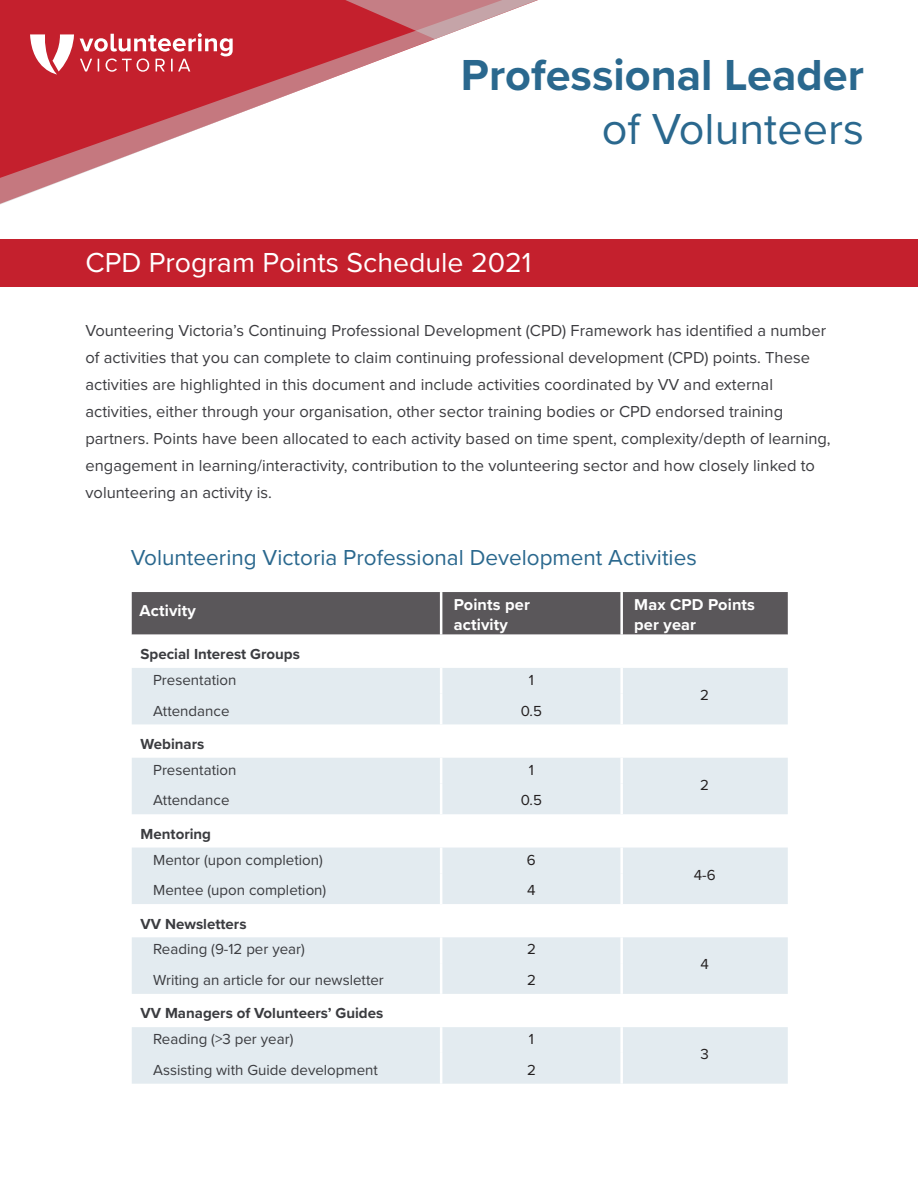
<style>
.page{position:relative;width:918px;height:1188px;background:#fff}
.page>*{position:absolute;margin:0;border:0;box-sizing:border-box;transform-origin:0 0}
.t1{font:700 45px "Proxima Nova";color:#2a688e}
.t2{font:45px "Proxima Nova";color:#2a688e}
.t3{font:28.5px "Proxima Nova";color:#fff}
.t4{font:22.5px "Proxima Nova";color:#2a688e}
.t5{font:16.5px/27px "Proxima Nova";color:#3c3c40}
.t6{font:700 16.35px/19.6px "Proxima Nova";letter-spacing:.01em;color:#fff}
.t7{font:15.15px/25.8px "Proxima Nova";color:#3b3c40}
.t8{font:700 15.15px/25.8px "Proxima Nova";color:#3b3c40}
.t9{font:15.15px "Proxima Nova";color:#231f20}
.s1{font-weight:400}
.s2{font-weight:700}
</style>
<div class="page">
<svg style="left:0;top:0;width:435px;height:205px"></svg>
<svg style="left:257px;top:0;width:281px;height:39px"></svg>
<svg style="left:30px;top:34px;width:44px;height:40px"></svg>
<svg style="left:80px;top:33px;width:153px;height:39px"></svg>
<div style="left:0;top:239px;width:918px;height:47px;background:#c4202d"></div>
<div style="left:132px;top:592px;width:656px;height:43px;background:#5a575a"></div>
<svg style="left:132px;top:668px;width:656px;height:416px;fill:#e3ebf0"></svg>
<hr style="left:440px;top:758px;width:2px;height:25px;background:#fff">
<hr style="left:440px;top:783px;width:2px;height:31px;background:#fff">
<hr style="left:440px;top:848px;width:2px;height:25px;background:#fff">
<hr style="left:440px;top:873px;width:2px;height:31px;background:#fff">
<hr style="left:440px;top:592px;width:2px;height:43px;background:#fff">
<hr style="left:440px;top:668px;width:2px;height:26px;background:#fff">
<hr style="left:440px;top:694px;width:2px;height:30px;background:#fff">
<hr style="left:440px;top:937px;width:2px;height:26px;background:#fff">
<hr style="left:440px;top:963px;width:2px;height:31px;background:#fff">
<hr style="left:440px;top:1027px;width:2px;height:26px;background:#fff">
<hr style="left:440px;top:1053px;width:2px;height:31px;background:#fff">
<hr style="left:620px;top:592px;width:3px;height:43px;background:#fff">
<hr style="left:620px;top:668px;width:3px;height:26px;background:#fff">
<hr style="left:620px;top:694px;width:3px;height:30px;background:#fff">
<hr style="left:620px;top:758px;width:3px;height:25px;background:#fff">
<hr style="left:620px;top:783px;width:3px;height:31px;background:#fff">
<hr style="left:620px;top:848px;width:3px;height:25px;background:#fff">
<hr style="left:620px;top:873px;width:3px;height:31px;background:#fff">
<hr style="left:620px;top:937px;width:3px;height:26px;background:#fff">
<hr style="left:620px;top:963px;width:3px;height:31px;background:#fff">
<hr style="left:620px;top:1027px;width:3px;height:26px;background:#fff">
<hr style="left:620px;top:1053px;width:3px;height:31px;background:#fff">
<p class="t1" style="left:461px;top:41px;width:405px">Professional Leader</p>
<p class="t2" style="left:602px;top:95px;width:264px">of Volunteers</p>
<p class="t3" style="left:86px;top:242px;width:448px">CPD Program Points Schedule 2021</p>
<p class="t5" style="left:86px;top:316px;width:747px">Vounteering Victoria’s Continuing Professional Development (CPD) Framework has identified a number of activities that you can complete to claim continuing professional development (CPD) points. These activities are highlighted in this document and include activities coordinated by VV and external activities, either through your organisation, other sector training bodies or CPD endorsed training partners. Points have been allocated to each activity based on time spent, complexity/depth of learning, engagement in learning/interactivity, contribution to the volunteering sector and how closely linked to volunteering an activity is.</p>
<p class="t4" style="left:131px;top:541px;width:568px">Volunteering Victoria Professional Development Activities</p>
<p class="t6" style="left:139px;top:601px;width:58px">Activity</p>
<p class="t6" style="left:454px;top:594px;width:78px">Points per activity</p>
<p class="t6" style="left:634px;top:594px;width:122px">Max CPD Points per year</p>
<p class="t8" style="left:153px;top:641px;width:148px;text-indent:-13px">Special Interest Groups<br><span class="s1">Presentation</span></p>
<p class="t9" style="left:529px;top:669px;width:7px">1</p>
<p class="t7" style="left:153px;top:697px;width:78px">Attendance</p>
<p class="t9" style="left:521px;top:699px;width:23px">0.5</p>
<p class="t7" style="left:153px;top:730px;width:85px;text-indent:-13px"><span class="s2">Webinars<br></span>Presentation</p>
<p class="t9" style="left:529px;top:758px;width:7px">1</p>
<p class="t7" style="left:153px;top:787px;width:78px">Attendance</p>
<p class="t9" style="left:521px;top:789px;width:23px">0.5</p>
<p class="t7" style="left:153px;top:820px;width:171px;text-indent:-13px"><span class="s2">Mentoring<br></span>Mentor (upon completion)</p>
<p class="t9" style="left:527px;top:848px;width:10px">6</p>
<p class="t7" style="left:153px;top:877px;width:175px">Mentee (upon completion)</p>
<p class="t9" style="left:527px;top:879px;width:10px">4</p>
<p class="t7" style="left:153px;top:910px;width:153px;text-indent:-13px"><span class="s2">VV Newsletters<br></span>Reading (9-12 per year)</p>
<p class="t9" style="left:527px;top:938px;width:10px">2</p>
<p class="t7" style="left:153px;top:966px;width:232px">Writing an article for our newsletter</p>
<p class="t9" style="left:527px;top:969px;width:10px">2</p>
<p class="t8" style="left:153px;top:1000px;width:232px;text-indent:-13px">VV Managers of Volunteers’ Guides<br><span class="s1">Reading (&gt;3 per year)</span></p>
<p class="t9" style="left:529px;top:1028px;width:7px">1</p>
<p class="t7" style="left:153px;top:1056px;width:226px">Assisting with Guide development</p>
<p class="t9" style="left:527px;top:1059px;width:10px">2</p>
<p class="t9" style="left:700px;top:684px;width:10px">2</p>
<p class="t9" style="left:700px;top:773px;width:10px">2</p>
<p class="t9" style="left:694px;top:863px;width:23px">4-6</p>
<p class="t9" style="left:701px;top:953px;width:10px">4</p>
<p class="t9" style="left:701px;top:1043px;width:10px">3</p>
</div>
